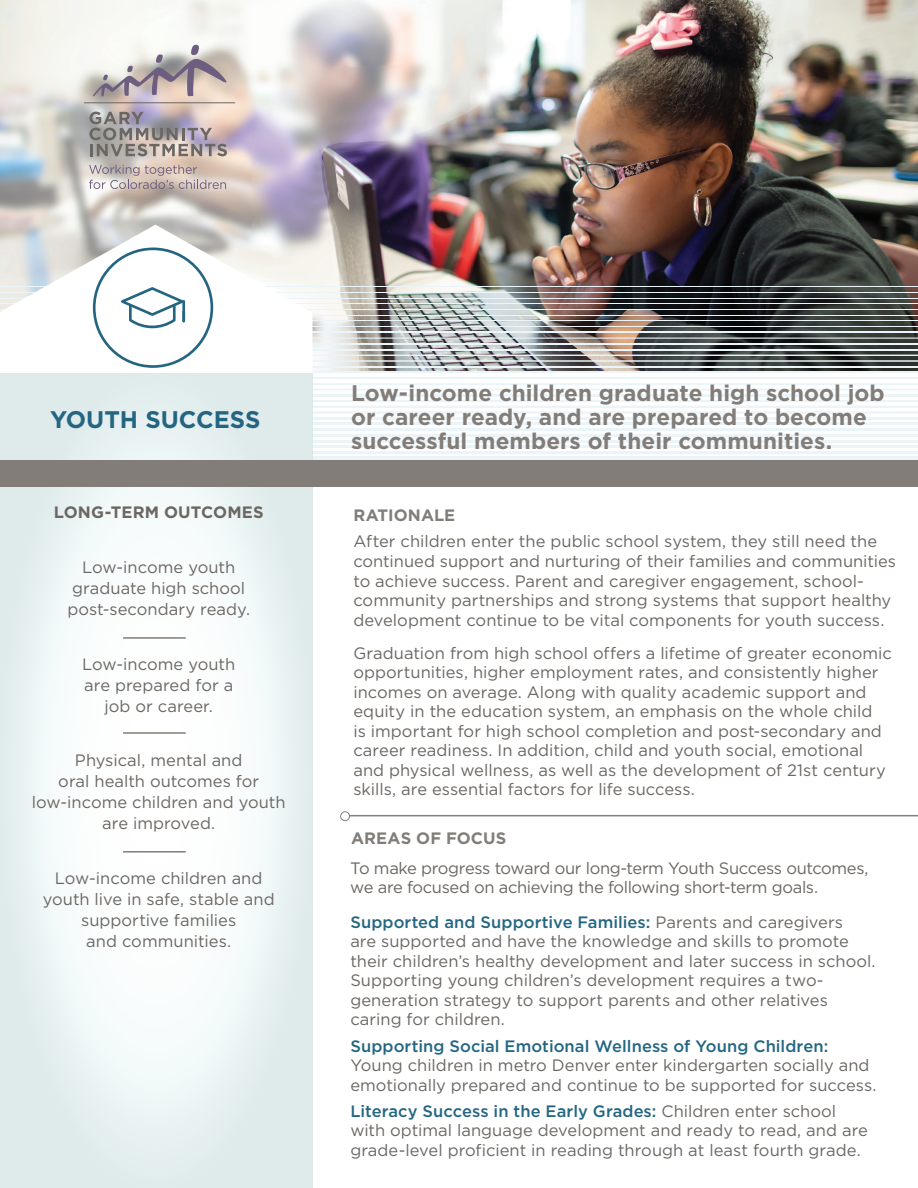
<style>
.page{position:relative;width:918px;height:1188px;background:#fff}
.page>*{position:absolute;margin:0;border:0;box-sizing:border-box;transform-origin:0 0}
.t1{font:700 24px "Gotham";color:#246682}
.t2{font:700 22.5px/24px "Gotham";color:#827d78}
.t3{font:16.5px/19.5px "Gotham";color:#6b6763}
.t4{font:16.5px/19.5px "Gotham";letter-spacing:-.025em;color:#6b6763}
.t5{font:500 16.5px "Gotham";letter-spacing:.005em;color:#246682}
.t6{font:700 16.5px "Gotham";letter-spacing:.005em;color:#827d78}
.t7{font:700 16.5px "Gotham";letter-spacing:.01em;color:#6b6763}
.s1{font-weight:500;color:#246682}
</style>
<div class="page">
<img style="left:0;top:0;width:918px;height:372px">
<hr style="left:0;top:457px;width:918px;height:3px;background:#eaf4f9">
<hr style="left:0;top:451px;width:918px;height:3px;background:#eaf4f9">
<hr style="left:0;top:445px;width:918px;height:3px;background:#eaf4f9">
<hr style="left:0;top:440px;width:918px;height:3px;background:#eaf4f9">
<hr style="left:0;top:434px;width:918px;height:3px;background:#eaf4f9">
<hr style="left:0;top:428px;width:918px;height:3px;background:#eaf4f9">
<hr style="left:0;top:423px;width:918px;height:2px;background:#eaf4f9">
<hr style="left:0;top:417px;width:918px;height:2px;background:#eaf4f9">
<hr style="left:0;top:411px;width:918px;height:3px;background:#eaf4f9">
<hr style="left:0;top:406px;width:918px;height:2px;background:#eaf4f9">
<hr style="left:0;top:400px;width:918px;height:2px;background:#eaf4f9">
<hr style="left:0;top:394px;width:918px;height:2px;background:#eaf4f9">
<hr style="left:0;top:389px;width:918px;height:2px;background:#eaf4f9">
<hr style="left:0;top:383px;width:918px;height:2px;background:#eaf4f9">
<hr style="left:0;top:377px;width:918px;height:2px;background:#eaf4f9">
<hr style="left:0;top:372px;width:918px;height:1px;background:#eaf4f9">
<hr style="left:0;top:366px;width:918px;height:2px;background:#eaf4f9">
<hr style="left:0;top:360px;width:918px;height:2px;background:#eaf4f9">
<hr style="left:0;top:355px;width:918px;height:1px;background:#eaf4f9">
<hr style="left:0;top:349px;width:918px;height:1px;background:#eaf4f9">
<hr style="left:0;top:343px;width:918px;height:1px;background:#eaf4f9">
<hr style="left:0;top:338px;width:918px;height:1px;background:#eaf4f9">
<hr style="left:0;top:332px;width:918px;height:1px;background:#eaf4f9">
<hr style="left:0;top:326px;width:918px;height:1px;background:#eaf4f9">
<hr style="left:0;top:321px;width:918px;height:1px;background:#eaf4f9">
<hr style="left:0;top:315px;width:918px;height:1px;background:#eaf4f9">
<hr style="left:0;top:309px;width:918px;height:1px;background:#eaf4f9">
<hr style="left:0;top:303px;width:918px;height:1px;background:#eaf4f9">
<hr style="left:0;top:298px;width:918px;height:1px;background:#eaf4f9">
<hr style="left:0;top:292px;width:918px;height:1px;background:#eaf4f9">
<hr style="left:0;top:286px;width:918px;height:1px;background:#eaf4f9">
<svg style="left:0;top:225px;width:313px;height:365px"></svg>
<svg style="left:93px;top:45px;width:134px;height:51px"></svg>
<hr style="left:84px;top:102px;width:151px;height:1px;background:#6b6763">
<svg style="left:89px;top:112px;width:138px;height:44px;background:#a89e9f"></svg>
<svg style="left:89px;top:165px;width:137px;height:24px;background:#c7b9b5"></svg>
<svg style="left:0;top:374px;width:312px;height:814px"></svg>
<div style="left:0;top:460px;width:918px;height:27px;background:#827d78"></div>
<hr style="left:123px;top:732px;width:63px;height:2px;background:#827d78">
<hr style="left:123px;top:637px;width:63px;height:2px;background:#827d78">
<hr style="left:123px;top:851px;width:63px;height:2px;background:#827d78">
<hr style="left:350px;top:815px;width:568px;height:1px;background:#847d78">
<div style="left:340px;top:811px;width:10px;height:10px;border:1px solid #847d78;border-radius:50%"></div>
<svg style="left:93px;top:248px;width:120px;height:120px"></svg>
<h1 class="t1" style="left:50px;top:406px;width:212px">YOUTH SUCCESS</h1>
<p class="t7" style="left:54px;top:503px;width:211px">LONG-TERM OUTCOMES</p>
<p class="t3" style="left:67px;top:556px;width:184px;line-height:21px;text-align:center">Low-income youth graduate high school post-secondary ready.</p>
<p class="t3" style="left:82px;top:653px;width:154px;line-height:21px;text-align:center">Low-income youth are prepared for a job or career.</p>
<p class="t3" style="left:32px;top:750px;width:255px;line-height:21px;text-align:center">Physical, mental and<br>oral health outcomes for low-income children and youth are improved.</p>
<p class="t3" style="left:43px;top:867px;width:233px;line-height:21px;text-align:center">Low-income children and youth live in safe, stable and supportive families<br>and communities.</p>
<h2 class="t2" style="left:351px;top:380px;width:535px">Low-income children graduate high school job or career ready, and are prepared to become successful members of their communities.</h2>
<p class="t6" style="left:353px;top:506px;width:103px">RATIONALE</p>
<p class="t3" style="left:353px;top:532px;width:544px">After children enter the public school system, they still need the continued support and nurturing of their families and communities to achieve success. Parent and caregiver engagement, school&shy;community partnerships and strong systems that support healthy development continue to be vital components for youth success.</p>
<p class="t3" style="left:353px;top:643px;width:540px">Graduation from high school offers a lifetime of greater economic opportunities, higher employment rates, and consistently higher incomes on average. Along with quality academic support and equity in the education system, an emphasis on the whole child<br>is important for high school completion and post-secondary and career readiness. In addition, child and youth social, emotional and physical wellness, as well as the development of 21st century skills, are essential factors for life success.</p>
<p class="t6" style="left:351px;top:829px;width:157px">AREAS OF FOCUS</p>
<p class="t4" style="left:350px;top:858px;width:520px">To make progress toward our long-term Youth Success outcomes, we are focused on achieving the following short-term goals.</p>
<p class="t3" style="left:350px;top:912px;width:527px"><span class="s1">Supported and Supportive Families:</span> Parents and caregivers<br>are supported and have the knowledge and skills to promote their children’s healthy development and later success in school.<br>Supporting young children’s development requires a two&shy;generation strategy to support parents and other relatives caring for children.</p>
<p class="t5" style="left:350px;top:1036px;width:480px">Supporting Social Emotional Wellness of Young Children:</p>
<p class="t3" style="left:350px;top:1055px;width:528px">Young children in metro Denver enter kindergarten socially and emotionally prepared and continue to be supported for success.</p>
<p class="t3" style="left:350px;top:1101px;width:519px"><span class="s1">Literacy Success in the Early Grades:</span> Children enter school with optimal language development and ready to read, and are grade-level proficient in reading through at least fourth grade.</p>
</div>
